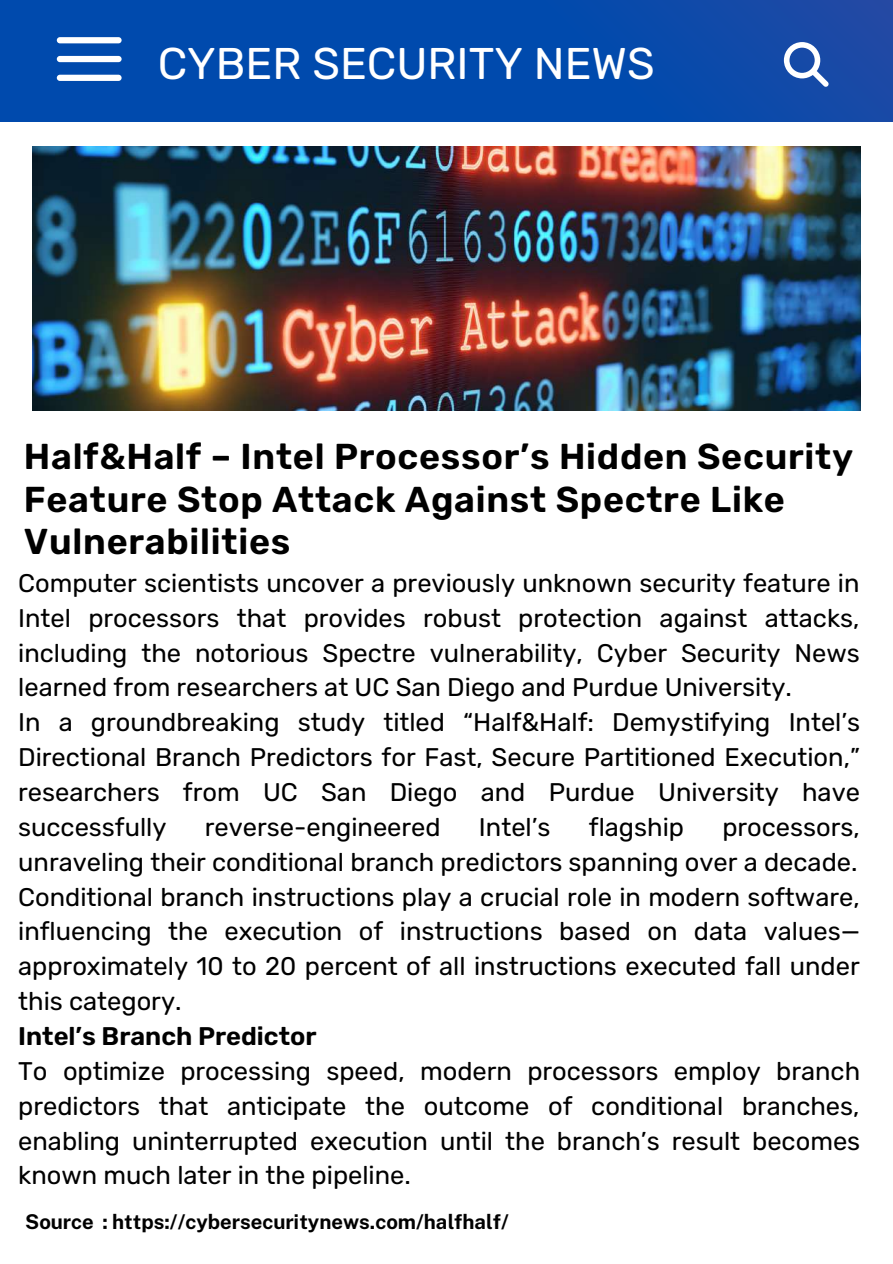
<style>
.page{position:relative;width:893px;height:1264px;background:#fff}
.page>*{position:absolute;margin:0;border:0;box-sizing:border-box;transform-origin:0 0}
.t1{font:44.4px "Rubik";color:#fff}
.t2{font:600 36px/42.8px "Rubik";letter-spacing:.02em;color:#000}
.t3{font:25.5px/34.8px "Rubik";color:#000;text-align:justify}
.t4{font:600 25.5px "Rubik";color:#000}
.t5{font:700 20.4px "Public Sans";color:#000}
</style>
<div class="page">
<img style="left:32px;top:146px;width:828px;height:264px">
<div style="left:0;top:0;width:892px;height:121px;background:linear-gradient(to right,#004baf,#114aa8)"></div>
<div style="left:57px;top:37px;width:65px;height:6px;background:#fff;border-radius:3px"></div>
<div style="left:57px;top:56px;width:65px;height:6px;background:#fff;border-radius:3px"></div>
<div style="left:57px;top:75px;width:65px;height:6px;background:#fff;border-radius:3px"></div>
<svg style="left:783px;top:42px;width:45px;height:45px"></svg>
<h1 class="t1" style="left:158px;top:37px;width:498px">CYBER SECURITY NEWS</h1>
<h2 class="t2" style="left:24px;top:435px;width:830px">Half&amp;Half – Intel Processor’s Hidden Security<br>Feature Stop Attack Against Spectre Like<br>Vulnerabilities</h2>
<p class="t3" style="left:18px;top:565px;width:843px;text-align:left">Computer scientists uncover a previously unknown security feature in Intel processors that provides robust protection against attacks, including the notorious Spectre vulnerability, Cyber Security News learned from researchers at UC San Diego and Purdue University.<br>In a groundbreaking study titled “Half&amp;Half: Demystifying Intel’s Directional Branch Predictors for Fast, Secure Partitioned Execution,” researchers from UC San Diego and Purdue University have successfully</p>
<p class="t3" style="left:205px;top:809px;width:237px">reverse-engineered</p>
<p class="t3" style="left:479px;top:809px;width:73px">Intel’s</p>
<p class="t3" style="left:589px;top:809px;width:97px">flagship</p>
<p class="t3" style="left:18px;top:809px;width:843px;text-indent:704px">processors, unraveling their conditional branch predictors spanning over a decade.<br>Conditional branch instructions play a crucial role in modern software, influencing the execution of instructions based on data values— approximately 10 to 20 percent of all instructions executed fall under this category.</p>
<p class="t4" style="left:18px;top:1021px;width:300px">Intel’s Branch Predictor</p>
<p class="t3" style="left:18px;top:1053px;width:843px">To optimize processing speed, modern processors employ branch predictors that anticipate the outcome of conditional branches, enabling uninterrupted execution until the branch’s result becomes known much later in the pipeline.</p>
<p class="t5" style="left:25px;top:1209px;width:485px">Source : https://cybersecuritynews.com/halfhalf/</p>
</div>
